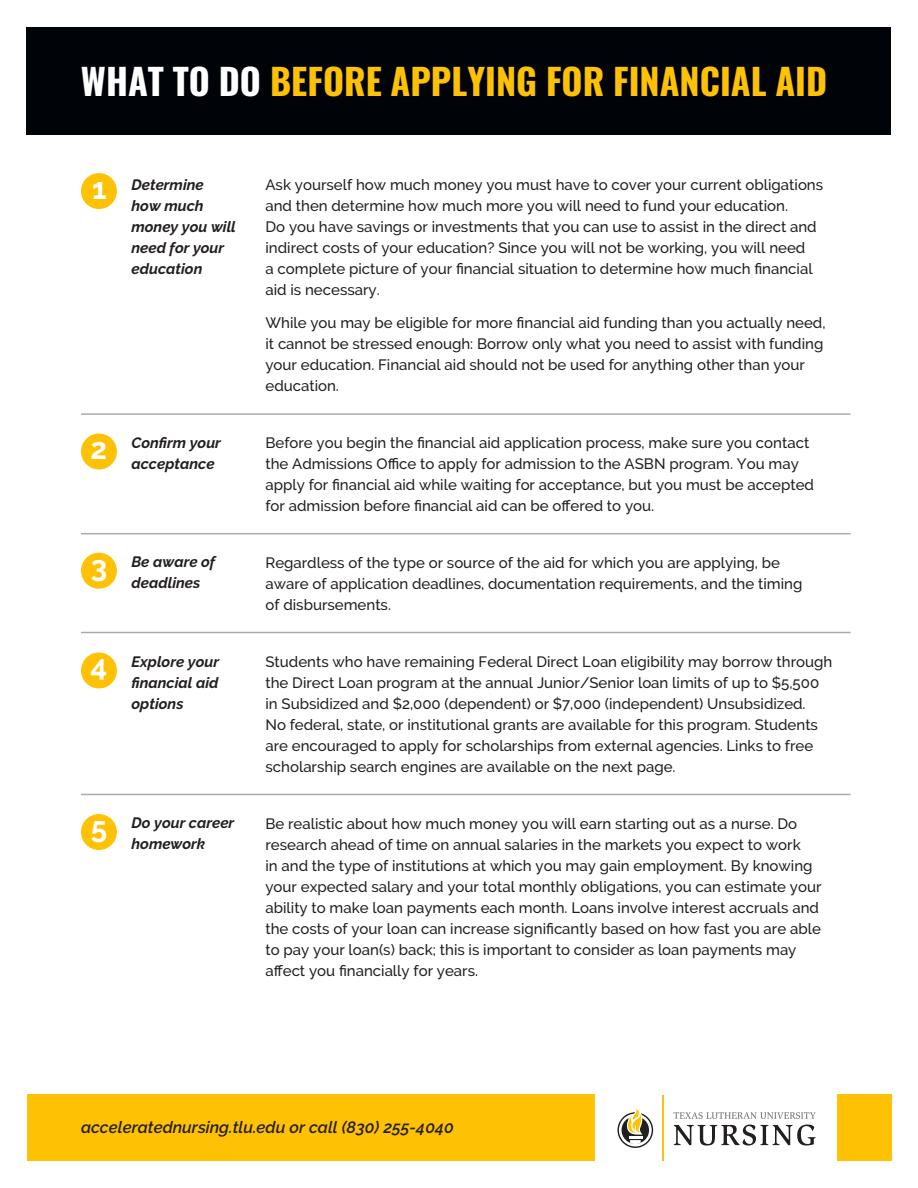
<style>
.page{position:relative;width:918px;height:1188px;background:#fff}
.page>*{position:absolute;margin:0;border:0;box-sizing:border-box;transform-origin:0 0}
.t1{font:700 36px "Oswald";color:#ffc103}
.t2{font:700 29.55px "Raleway";color:#fff}
.t3{font:italic 600 16.5px "Raleway";color:#241f1f}
.t4{font:500 15px/21px "Raleway";color:#241f1f}
.t5{font:italic 700 15px/21px "Raleway";color:#241f1f}
.s1{color:#fff}
</style>
<div class="page">
<hr style="left:81px;top:413px;width:769px;height:2px;background:#aaaaac">
<hr style="left:81px;top:533px;width:769px;height:1px;background:#aaaaac">
<hr style="left:81px;top:632px;width:769px;height:1px;background:#aaaaac">
<hr style="left:81px;top:794px;width:769px;height:1px;background:#aaaaac">
<div style="left:81px;top:173px;width:36px;height:36px;background:#ffc103;border-radius:50%"></div>
<div style="left:81px;top:434px;width:36px;height:35px;background:#ffc103;border-radius:50%"></div>
<div style="left:81px;top:553px;width:36px;height:36px;background:#ffc103;border-radius:50%"></div>
<div style="left:81px;top:653px;width:36px;height:35px;background:#ffc103;border-radius:50%"></div>
<div style="left:81px;top:814px;width:36px;height:36px;background:#ffc103;border-radius:50%"></div>
<div style="left:27px;top:27px;width:864px;height:108px;background:#000409"></div>
<div style="left:27px;top:1094px;width:864px;height:67px;background:#ffc103"></div>
<div style="left:596px;top:1088px;width:241px;height:100px;background:#fff"></div>
<svg style="left:617px;top:1109px;width:36px;height:39px"></svg>
<hr style="left:663px;top:1095px;width:1px;height:66px;background:#ffc103">
<svg style="left:674px;top:1112px;width:142px;height:7px"></svg>
<svg style="left:674px;top:1125px;width:142px;height:21px"></svg>
<h1 class="t1" style="left:81px;top:63px;width:748px"><span class="s1">WHAT TO DO</span> BEFORE APPLYING FOR FINANCIAL AID</h1>
<h2 class="t2" style="left:92px;top:172px;width:16px">1</h2>
<p class="t5" style="left:131px;top:174px;width:106px">Determine how much money you will need for your education</p>
<p class="t4" style="left:265px;top:174px;width:559px">Ask yourself how much money you must have to cover your current obligations and then determine how much more you will need to fund your education.<br>Do you have savings or investments that you can use to assist in the direct and indirect costs of your education? Since you will not be working, you will need<br>a complete picture of your financial situation to determine how much financial aid is necessary.</p>
<p class="t4" style="left:265px;top:312px;width:562px">While you may be eligible for more financial aid funding than you actually need, it cannot be stressed enough: Borrow only what you need to assist with funding your education. Financial aid should not be used for anything other than your education.</p>
<h2 class="t2" style="left:91px;top:431px;width:18px">2</h2>
<p class="t5" style="left:131px;top:432px;width:91px">Confirm your acceptance</p>
<p class="t4" style="left:265px;top:432px;width:550px">Before you begin the financial aid application process, make sure you contact the Admissions Office to apply for admission to the ASBN program. You may apply for financial aid while waiting for acceptance, but you must be accepted for admission before financial aid can be offered to you.</p>
<h2 class="t2" style="left:91px;top:550px;width:18px">3</h2>
<p class="t5" style="left:131px;top:552px;width:85px">Be aware of deadlines</p>
<p class="t4" style="left:265px;top:552px;width:538px">Regardless of the type or source of the aid for which you are applying, be aware of application deadlines, documentation requirements, and the timing of disbursements.</p>
<h2 class="t2" style="left:90px;top:649px;width:18px">4</h2>
<p class="t5" style="left:131px;top:651px;width:89px;text-align:justify">Explore your financial aid options</p>
<p class="t4" style="left:265px;top:651px;width:568px">Students who have remaining Federal Direct Loan eligibility may borrow through the Direct Loan program at the annual Junior/Senior loan limits of up to $5,500 in Subsidized and $2,000 (dependent) or $7,000 (independent) Unsubsidized.<br>No federal, state, or institutional grants are available for this program. Students are encouraged to apply for scholarships from external agencies. Links to free scholarship search engines are available on the next page.</p>
<h2 class="t2" style="left:91px;top:811px;width:18px">5</h2>
<p class="t5" style="left:131px;top:812px;width:104px">Do your career homework</p>
<p class="t4" style="left:265px;top:813px;width:558px">Be realistic about how much money you will earn starting out as a nurse. Do research ahead of time on annual salaries in the markets you expect to work<br>in and the type of institutions at which you may gain employment. By knowing your expected salary and your total monthly obligations, you can estimate your ability to make loan payments each month. Loans involve interest accruals and the costs of your loan can increase significantly based on how fast you are able to pay your loan(s) back; this is important to consider as loan payments may affect you financially for years.</p>
<p class="t3" style="left:81px;top:1118px;width:374px">acceleratednursing.tlu.edu or call (830) 255-4040</p>
</div>
